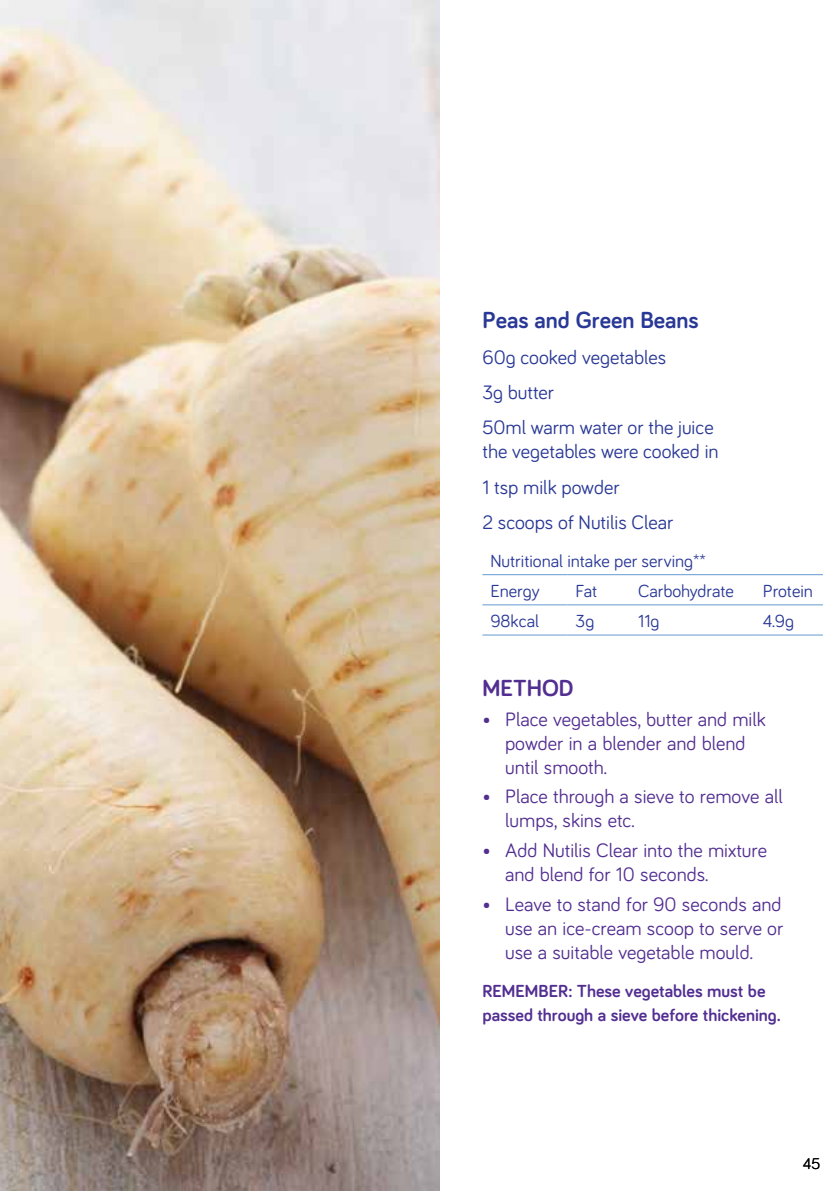
<style>
.page{position:relative;width:840px;height:1191px;background:#fff}
.page>*{position:absolute;margin:0;border:0;box-sizing:border-box;transform-origin:0 0}
.t1{font:700 24px "Bariol";color:#293896}
.t2{font:700 24px "Bariol";color:#522e91}
.t3{font:20px/24px "Bariol";color:#522e91}
.t4{font:20px/35.4px "Bariol";color:#293896}
.t5{font:18px/30.2px "Bariol";color:#293896}
.t6{font:700 18px/24px "Bariol";color:#522e91}
.t7{font:16px "Bariol";color:#000}
</style>
<div class="page">
<img style="left:0;top:0;width:439px;height:1191px">
<hr style="left:482px;top:574px;width:85px;height:1px;background:#659ad2">
<hr style="left:567px;top:574px;width:62px;height:1px;background:#659ad2">
<hr style="left:629px;top:574px;width:125px;height:1px;background:#659ad2">
<hr style="left:754px;top:574px;width:68px;height:1px;background:#659ad2">
<hr style="left:482px;top:604px;width:85px;height:1px;background:#659ad2">
<hr style="left:567px;top:604px;width:62px;height:1px;background:#659ad2">
<hr style="left:629px;top:604px;width:125px;height:1px;background:#659ad2">
<hr style="left:754px;top:604px;width:68px;height:1px;background:#659ad2">
<hr style="left:482px;top:634px;width:85px;height:1px;background:#659ad2">
<hr style="left:567px;top:634px;width:62px;height:1px;background:#659ad2">
<hr style="left:629px;top:634px;width:125px;height:1px;background:#659ad2">
<hr style="left:754px;top:634px;width:68px;height:1px;background:#659ad2">
<p class="t1" style="left:482px;top:304px;width:218px">Peas and Green Beans</p>
<p class="t4" style="left:482px;top:338px;width:232px">60g cooked vegetables<br>3g butter<br>50ml warm water or the juice</p>
<p class="t4" style="left:482px;top:433px;width:237px">the vegetables were cooked in<br>1 tsp milk powder<br>2 scoops of Nutilis Clear</p>
<p class="t5" style="left:490px;top:544px;width:217px">Nutritional intake per serving**<br>Energy</p>
<p class="t5" style="left:575px;top:575px;width:23px">Fat</p>
<p class="t5" style="left:637px;top:575px;width:97px">Carbohydrate</p>
<p class="t5" style="left:762px;top:575px;width:51px">Protein</p>
<p class="t5" style="left:490px;top:605px;width:50px">98kcal</p>
<p class="t5" style="left:575px;top:605px;width:20px">3g</p>
<p class="t5" style="left:637px;top:605px;width:23px">11g</p>
<p class="t5" style="left:762px;top:605px;width:33px">4.9g</p>
<p class="t2" style="left:482px;top:671px;width:93px">METHOD</p>
<p class="t3" style="left:505px;top:706px;width:262px;text-indent:-23px">• Place vegetables, butter and milk powder in a blender and blend until smooth.</p>
<p class="t3" style="left:505px;top:784px;width:279px;text-indent:-23px">• Place through a sieve to remove all lumps, skins etc.</p>
<p class="t3" style="left:505px;top:837px;width:263px;text-indent:-23px">• Add Nutilis Clear into the mixture and blend for 10 seconds.</p>
<p class="t3" style="left:505px;top:891px;width:279px;text-align:justify;text-indent:-23px">• Leave to stand for 90 seconds and use an ice-cream scoop to serve or use a suitable vegetable mould.</p>
<p class="t6" style="left:482px;top:978px;width:300px">REMEMBER: These vegetables must be passed through a sieve before thickening.</p>
<p class="t7" style="left:802px;top:1152px;width:19px">45</p>
</div>
